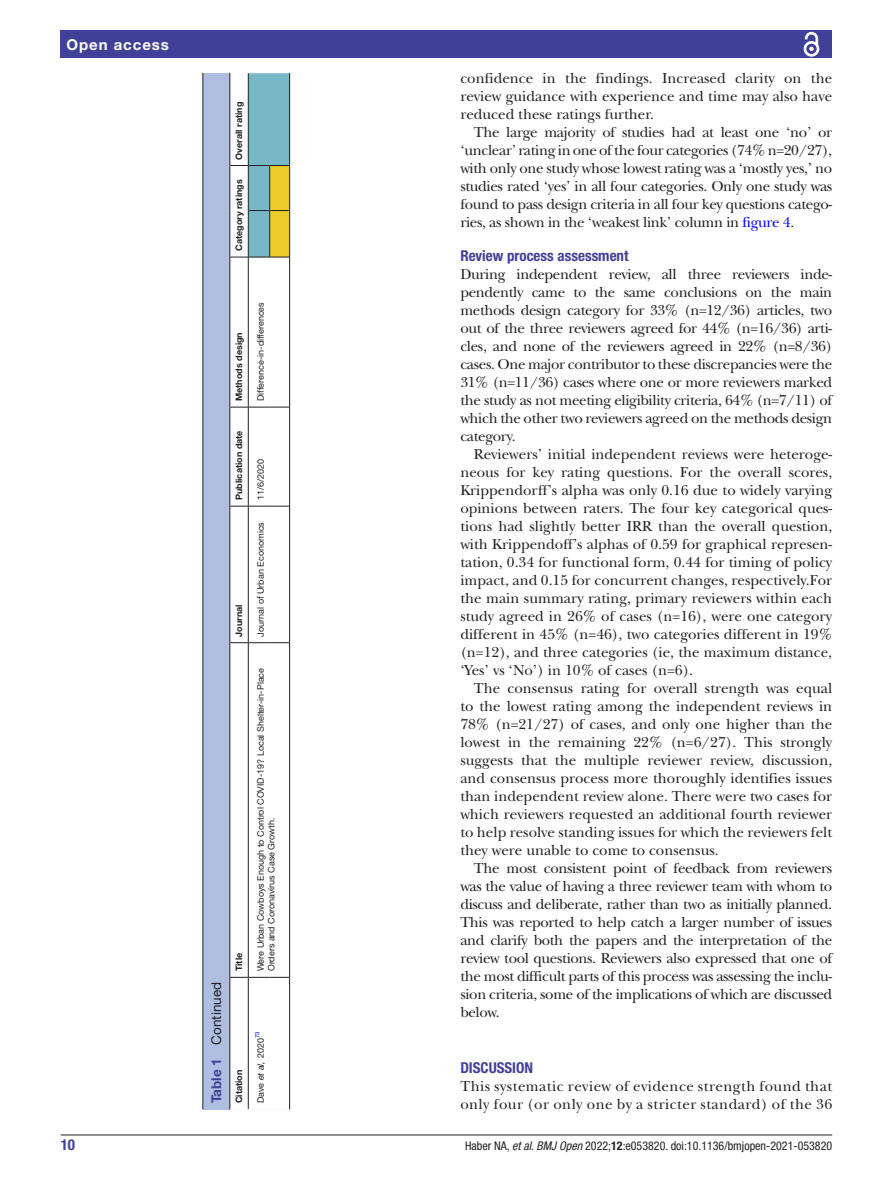
<style>
.page{position:relative;width:893px;height:1191px;background:#fff}
.page>*{position:absolute;margin:0;border:0;box-sizing:border-box;transform-origin:0 0}
.t1{font:15px/18px "New Baskerville";color:#231f20;text-align:justify}
.t2{font:15px/18px "New Baskerville";letter-spacing:.03em;color:#231f20}
.t3{font:700 condensed 15px "Helvetica Neue LT Std";color:#414099}
.t4{font:700 15px "Helvetica Neue LT Std";letter-spacing:.065em;color:#fff}
.t5{font:13.5px "Helvetica Neue LT Std";color:#231f20}
.t6{font:condensed 12px "Helvetica Neue LT Std";color:#231f20}
.t7{font:9px/10.8px "Helvetica Neue LT Std";color:#231f20}
.t8{font:700 9px "Helvetica Neue LT Std";color:#231f20}
.t9{font:6px "Helvetica Neue LT Std";color:#00f}
.s1{font-weight:700;color:#414099}
.s2{font-style:italic}
.s3{color:#00f}
.s4{font-weight:700}
</style>
<div class="page">
<hr style="left:61px;top:1134px;width:771px;height:1px;background:#231f20">
<div style="left:61px;top:31px;width:771px;height:27px;background:#414099"></div>
<svg style="left:803px;top:31px;width:17px;height:26px"></svg>
<div style="left:221px;top:73px;width:69px;height:1036px;background:#afbde1"></div>
<div style="left:230px;top:258px;width:59px;height:851px;background:#fff"></div>
<hr style="left:229px;top:73px;width:1px;height:92px;background:#231f20">
<hr style="left:229px;top:210px;width:1px;height:47px;background:#231f20">
<hr style="left:229px;top:165px;width:1px;height:45px;background:#231f20">
<hr style="left:229px;top:257px;width:1px;height:150px;background:#231f20">
<hr style="left:229px;top:407px;width:1px;height:99px;background:#231f20">
<hr style="left:229px;top:506px;width:1px;height:136px;background:#231f20">
<hr style="left:229px;top:642px;width:1px;height:335px;background:#231f20">
<hr style="left:229px;top:977px;width:1px;height:132px;background:#231f20">
<hr style="left:289px;top:257px;width:1px;height:150px;background:#231f20">
<hr style="left:289px;top:407px;width:1px;height:99px;background:#231f20">
<hr style="left:289px;top:506px;width:1px;height:136px;background:#231f20">
<hr style="left:289px;top:642px;width:1px;height:335px;background:#231f20">
<hr style="left:289px;top:977px;width:1px;height:132px;background:#231f20">
<hr style="left:248px;top:257px;width:1px;height:150px;background:#231f20">
<hr style="left:248px;top:407px;width:1px;height:99px;background:#231f20">
<hr style="left:248px;top:506px;width:1px;height:136px;background:#231f20">
<hr style="left:248px;top:642px;width:1px;height:335px;background:#231f20">
<hr style="left:248px;top:977px;width:1px;height:132px;background:#231f20">
<svg style="left:230px;top:407px;width:59px;height:1px"></svg>
<svg style="left:230px;top:506px;width:59px;height:1px"></svg>
<svg style="left:230px;top:642px;width:59px;height:1px"></svg>
<svg style="left:230px;top:977px;width:59px;height:1px"></svg>
<svg style="left:230px;top:72px;width:60px;height:186px"></svg>
<div style="left:203px;top:73px;width:18px;height:1036px;background:#afbde1"></div>
<hr style="left:202px;top:73px;width:1px;height:1036px;background:#231f20">
<p class="t4" style="left:66px;top:35px;width:104px">Open access</p>
<p class="t8" style="left:233px;top:159px;width:59px;rotate:-90deg">Overall rating</p>
<p class="t8" style="left:233px;top:251px;width:73px;rotate:-90deg">Category ratings</p>
<p class="t5" style="left:208px;top:1103px;width:123px;rotate:-90deg"><span class="s1">Table 1</span> Continued</p>
<p class="t8" style="left:233px;top:401px;width:70px;rotate:-90deg">Methods design</p>
<p class="t8" style="left:233px;top:500px;width:71px;rotate:-90deg">Publication date</p>
<p class="t8" style="left:233px;top:636px;width:34px;rotate:-90deg">Journal</p>
<p class="t8" style="left:233px;top:971px;width:20px;rotate:-90deg">Title</p>
<p class="t7" style="left:255px;top:401px;width:100px;rotate:-90deg">Difference-in-differences</p>
<p class="t7" style="left:255px;top:500px;width:43px;rotate:-90deg">11/6/2020</p>
<p class="t7" style="left:255px;top:636px;width:116px;rotate:-90deg">Journal of Urban Economics</p>
<p class="t7" style="left:255px;top:971px;width:305px;rotate:-90deg">Were Urban Cowboys Enough to Control COVID-19? Local Shelter-in-Place<br>Orders and Coronavirus Case Growth.</p>
<p class="t8" style="left:233px;top:1103px;width:35px;rotate:-90deg">Citation</p>
<p class="t9" style="left:254px;top:1038px;width:8px;rotate:-90deg">73</p>
<p class="t7" style="left:255px;top:1103px;width:66px;rotate:-90deg">Dave <span class="s2">et al,</span> 2020</p>
<p class="t1" style="left:460px;top:69px;width:373px">confidence in the findings. Increased clarity on the review guidance with experience and time may also have reduced these ratings further.</p>
<p class="t1" style="left:460px;top:123px;width:373px;text-indent:14px">The large majority of studies had at least one ‘no’ or ‘unclear’ rating in one of the four categories (74% n=20/27), with only one study whose lowest rating was a ‘mostly yes,’ no studies rated ‘yes’ in all four categories. Only one study was found to pass design criteria in all four key questions catego&shy;ries, as shown in the ‘weakest link’ column in <span class="s3">figure 4</span>.</p>
<p class="t3" style="left:460px;top:246px;width:170px">Review process assessment</p>
<p class="t1" style="left:460px;top:265px;width:373px">During independent review, all three reviewers inde&shy;pendently came to the same conclusions on the main methods design category for 33% (n=12/36) articles, two out of the three reviewers agreed for 44% (n=16/36) arti&shy;cles, and none of the reviewers agreed in 22% (n=8/36) cases. One major contributor to these discrepancies were the 31% (n=11/36) cases where one or more reviewers marked the study as not meeting eligibility criteria, 64% (n=7/11) of which the other two reviewers agreed on the methods design category.</p>
<p class="t1" style="left:460px;top:445px;width:373px;text-indent:14px">Reviewers’ initial independent reviews were heteroge&shy;neous for key rating questions. For the overall scores, Krippendorff’s alpha was only 0.16 due to widely varying opinions between raters. The four key categorical ques&shy;tions had slightly better IRR than the overall question, with Krippendoff’s alphas of 0.59 for graphical represen&shy;tation, 0.34 for functional form, 0.44 for timing of policy impact, and 0.15 for concurrent changes, respectively.For the main summary rating, primary reviewers within each study agreed in 26% of cases (n=16), were one category different in 45% (n=46), two categories different in 19% (n=12), and three categories (ie, the maximum distance, ‘Yes’ vs ‘No’) in 10% of cases (n=6).</p>
<p class="t1" style="left:460px;top:679px;width:373px;text-indent:14px">The consensus rating for overall strength was equal to the lowest rating among the independent reviews in 78% (n=21/27) of cases, and only one higher than the lowest in the remaining 22% (n=6/27). This strongly suggests that the multiple reviewer review, discussion, and consensus process more thoroughly identifies issues than independent review alone. There were two cases for which reviewers requested an additional fourth reviewer to help resolve standing issues for which the reviewers felt they were unable to come to consensus.</p>
<p class="t1" style="left:460px;top:859px;width:373px;text-indent:14px">The most consistent point of feedback from reviewers was the value of having a three reviewer team with whom to discuss and deliberate, rather than two as initially planned.<br>This was reported to help catch a larger number of issues and clarify both the papers and the interpretation of the review tool questions. Reviewers also expressed that one of the most difficult parts of this process was assessing the inclu&shy;sion criteria, some of the implications of which are discussed below.</p>
<p class="t3" style="left:460px;top:1059px;width:74px">Discussion</p>
<p class="t2" style="left:460px;top:1077px;width:373px">This systematic review of evidence strength found that only four (or only one by a stricter standard) of the 36</p>
<p class="t3" style="left:61px;top:1135px;width:16px">10</p>
<p class="t6" style="left:465px;top:1138px;width:369px">Haber NA, <span class="s2">et al</span>. <span class="s2">BMJ Open</span> 2022;<span class="s4">12</span>:e053820. doi:10.1136/bmjopen-2021-053820</p>
</div>
